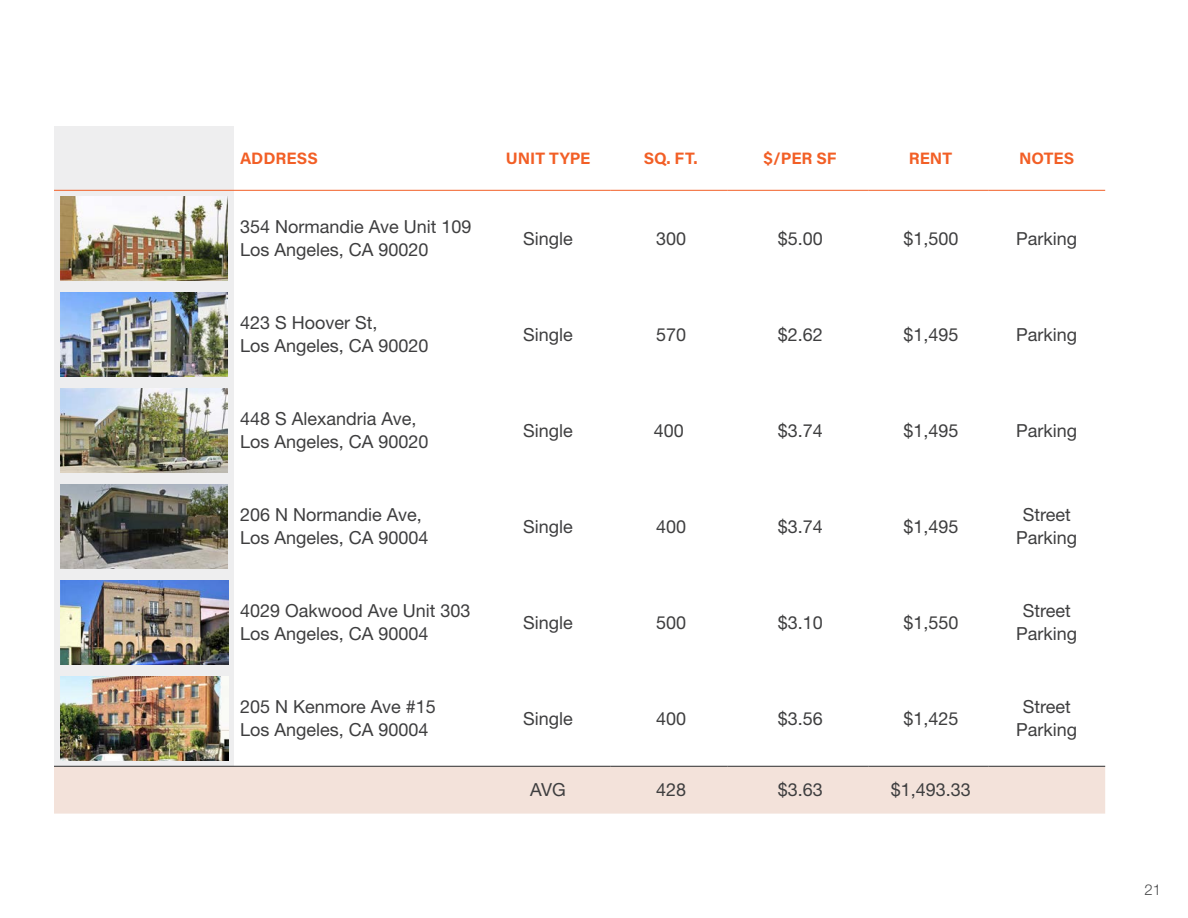
<style>
.page{position:relative;width:1188px;height:918px;background:#fff}
.page>*{position:absolute;margin:0;border:0;box-sizing:border-box;transform-origin:0 0}
.table_body{font:18px/22.5px "Helvetica Neue LT Std";color:#3e3e3f;text-align:center}
.table_sub{font:700 16.5px "Acumin Pro";color:#f25f26}
.t1{font:300 15px "Helvetica Neue LT Std";color:#4b4c4d}
</style>
<div class="page">
<div style="left:54px;top:126px;width:180px;height:640px;background:#eeeeef"></div>
<div style="left:54px;top:767px;width:1051px;height:47px;background:#f3e2da"></div>
<hr style="left:54px;top:190px;width:180px;height:1px;background:#f25f26">
<hr style="left:234px;top:190px;width:252px;height:1px;background:#f25f26">
<hr style="left:486px;top:190px;width:124px;height:1px;background:#f25f26">
<hr style="left:610px;top:190px;width:117px;height:1px;background:#f25f26">
<hr style="left:727px;top:190px;width:142px;height:1px;background:#f25f26">
<hr style="left:869px;top:190px;width:119px;height:1px;background:#f25f26">
<hr style="left:988px;top:190px;width:117px;height:1px;background:#f25f26">
<hr style="left:54px;top:766px;width:180px;height:1px;background:#424242">
<hr style="left:234px;top:766px;width:252px;height:1px;background:#424242">
<hr style="left:486px;top:766px;width:124px;height:1px;background:#424242">
<hr style="left:610px;top:766px;width:117px;height:1px;background:#424242">
<hr style="left:727px;top:766px;width:142px;height:1px;background:#424242">
<hr style="left:869px;top:766px;width:119px;height:1px;background:#424242">
<hr style="left:988px;top:766px;width:117px;height:1px;background:#424242">
<img style="left:60px;top:196px;width:168px;height:84px">
<img style="left:60px;top:292px;width:168px;height:84px">
<img style="left:60px;top:388px;width:168px;height:84px">
<img style="left:60px;top:484px;width:168px;height:84px">
<img style="left:60px;top:580px;width:168px;height:84px">
<img style="left:60px;top:676px;width:168px;height:84px">
<p class="table_sub" style="left:240px;top:147px;width:79px">ADDRESS</p>
<p class="table_sub" style="left:506px;top:147px;width:86px">UNIT TYPE</p>
<p class="table_sub" style="left:644px;top:147px;width:56px">SQ. FT.</p>
<p class="table_sub" style="left:764px;top:147px;width:74px">$/PER SF</p>
<p class="table_sub" style="left:909px;top:147px;width:45px">RENT</p>
<p class="table_sub" style="left:1019px;top:147px;width:57px">NOTES</p>
<p class="table_body" style="left:240px;top:216px;width:233px;text-align:left">354 Normandie Ave Unit 109<br>Los Angeles, CA 90020</p>
<p class="table_body" style="left:523px;top:227px;width:51px">Single</p>
<p class="table_body" style="left:656px;top:227px;width:32px">300</p>
<p class="table_body" style="left:778px;top:227px;width:47px">$5.00</p>
<p class="table_body" style="left:903px;top:227px;width:57px">$1,500</p>
<p class="table_body" style="left:1016px;top:227px;width:63px">Parking</p>
<p class="table_body" style="left:240px;top:312px;width:139px">423 S Hoover St,</p>
<p class="table_body" style="left:240px;top:334px;width:190px">Los Angeles, CA 90020</p>
<p class="table_body" style="left:240px;top:408px;width:178px">448 S Alexandria Ave,</p>
<p class="table_body" style="left:240px;top:430px;width:190px">Los Angeles, CA 90020</p>
<p class="table_body" style="left:240px;top:504px;width:183px">206 N Normandie Ave,</p>
<p class="table_body" style="left:240px;top:526px;width:190px">Los Angeles, CA 90004</p>
<p class="table_body" style="left:523px;top:323px;width:51px">Single</p>
<p class="table_body" style="left:656px;top:323px;width:32px">570</p>
<p class="table_body" style="left:778px;top:323px;width:47px">$2.62</p>
<p class="table_body" style="left:903px;top:323px;width:57px">$1,495</p>
<p class="table_body" style="left:1016px;top:323px;width:63px">Parking</p>
<p class="table_body" style="left:523px;top:419px;width:51px">Single</p>
<p class="table_body" style="left:654px;top:419px;width:32px">400</p>
<p class="table_body" style="left:778px;top:419px;width:47px">$3.74</p>
<p class="table_body" style="left:903px;top:419px;width:57px">$1,495</p>
<p class="table_body" style="left:1016px;top:419px;width:63px">Parking</p>
<p class="table_body" style="left:523px;top:515px;width:51px">Single</p>
<p class="table_body" style="left:656px;top:515px;width:32px">400</p>
<p class="table_body" style="left:778px;top:515px;width:47px">$3.74</p>
<p class="table_body" style="left:903px;top:515px;width:57px">$1,495</p>
<p class="table_body" style="left:1016px;top:504px;width:63px">Street<br>Parking</p>
<p class="table_body" style="left:240px;top:600px;width:232px;text-align:left">4029 Oakwood Ave Unit 303<br>Los Angeles, CA 90004</p>
<p class="table_body" style="left:523px;top:611px;width:51px">Single</p>
<p class="table_body" style="left:656px;top:611px;width:32px">500</p>
<p class="table_body" style="left:778px;top:611px;width:47px">$3.10</p>
<p class="table_body" style="left:903px;top:611px;width:57px">$1,550</p>
<p class="table_body" style="left:1016px;top:600px;width:63px">Street<br>Parking</p>
<p class="table_body" style="left:240px;top:696px;width:197px">205 N Kenmore Ave #15</p>
<p class="table_body" style="left:240px;top:718px;width:190px">Los Angeles, CA 90004</p>
<p class="table_body" style="left:523px;top:707px;width:51px">Single</p>
<p class="table_body" style="left:656px;top:707px;width:32px">400</p>
<p class="table_body" style="left:778px;top:707px;width:47px">$3.56</p>
<p class="table_body" style="left:903px;top:707px;width:57px">$1,425</p>
<p class="table_body" style="left:1016px;top:696px;width:63px">Street<br>Parking</p>
<p class="table_body" style="left:530px;top:778px;width:37px">AVG</p>
<p class="table_body" style="left:656px;top:778px;width:32px">428</p>
<p class="table_body" style="left:778px;top:778px;width:47px">$3.63</p>
<p class="table_body" style="left:891px;top:778px;width:82px">$1,493.33</p>
<p class="t1" style="left:1144px;top:880px;width:18px">21</p>
</div>
